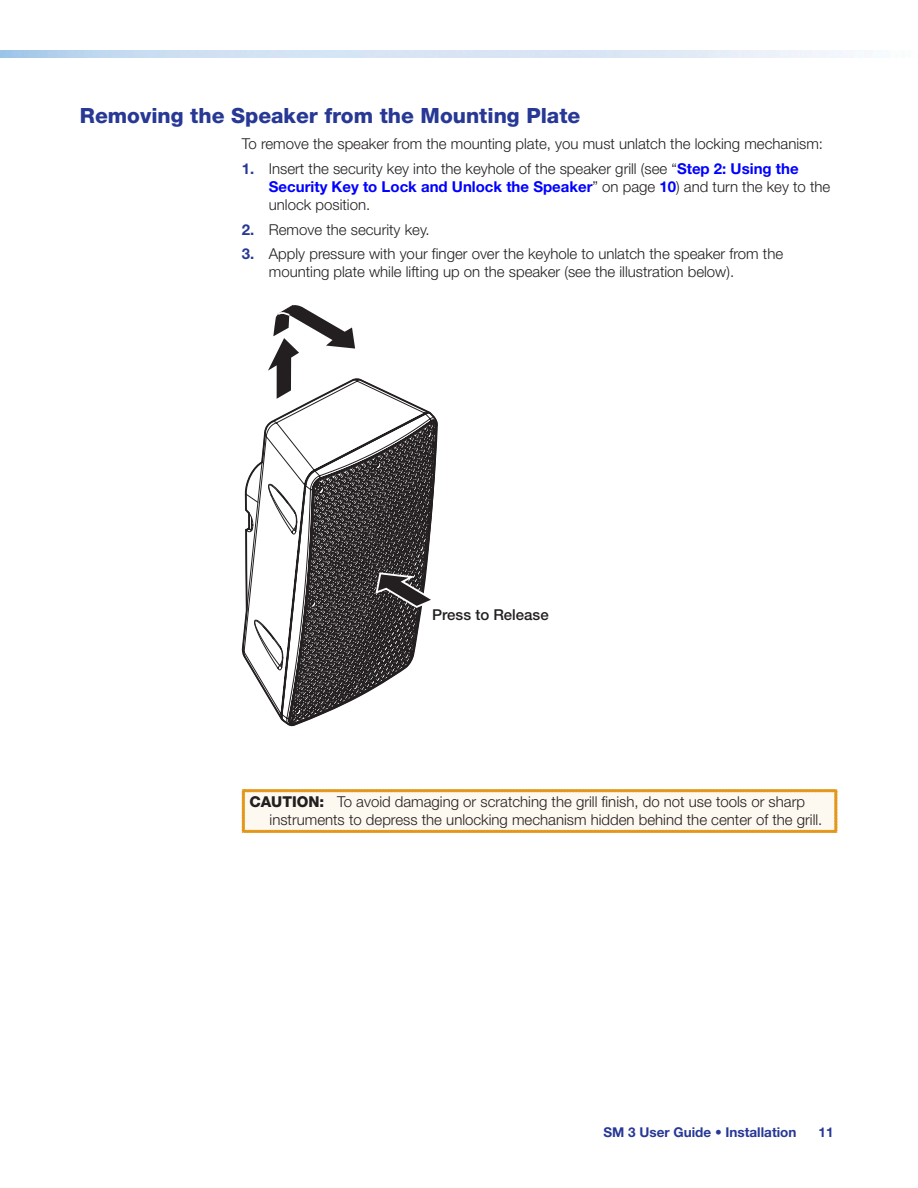
<style>
.page{position:relative;width:918px;height:1188px;background:#fff}
.page>*{position:absolute;margin:0;border:0;box-sizing:border-box;transform-origin:0 0}
.Heading_1{font:800 21px "Helvetica Neue LT Std";color:#273895}
.Numbered_list_1_cont{font:300 15px/18px "Helvetica Neue LT Std";color:#231f20}
.Numbered_list_1_star{font:300 15px/18px "Helvetica Neue LT Std";color:#231f20}
.Caution_Text{font:300 15px/18px "Helvetica Neue LT Std";color:#231f20}
.Body{font:300 15px "Helvetica Neue LT Std";color:#231f20}
.t1{font:500 15px "Helvetica Neue LT Std";color:#231f20}
.t2{font:700 13.5px "Helvetica Neue LT Std";color:#273895}
.s1{font-weight:700;color:#273895}
.s2{font-weight:700;color:#00f}
.s3{font-weight:800}
</style>
<div class="page">
<svg style="left:242px;top:379px;width:190px;height:342px"></svg>
<svg style="left:282px;top:413px;width:155px;height:313px"></svg>
<svg style="left:268px;top:305px;width:87px;height:94px"></svg>
<svg style="left:241px;top:789px;width:597px;height:44px"></svg>
<p class="Heading_1" style="left:80px;top:103px;width:502px">Removing the Speaker from the Mounting Plate</p>
<p class="Body" style="left:242px;top:135px;width:583px">To remove the speaker from the mounting plate, you must unlatch the locking mechanism:</p>
<p class="Numbered_list_1_star" style="left:269px;top:159px;width:563px;text-indent:-27px"><span class="s1">1.</span> Insert the security key into the keyhole of the speaker grill (see “<span class="s2">Step 2: Using the<br>Security Key to Lock and Unlock the Speaker</span>” on page <span class="s2">10</span>) and turn the key to the unlock position.</p>
<p class="Numbered_list_1_cont" style="left:242px;top:220px;width:189px"><span class="s1">2.</span> Remove the security key.</p>
<p class="Numbered_list_1_cont" style="left:269px;top:245px;width:516px;text-indent:-27px"><span class="s1">3.</span> Apply pressure with your finger over the keyhole to unlatch the speaker from the mounting plate while lifting up on the speaker (see the illustration below).</p>
<p class="t1" style="left:432px;top:605px;width:118px">Press to Release</p>
<p class="Caution_Text" style="left:270px;top:793px;width:554px;text-indent:-20px"><span class="s3">CAUTION:</span> To avoid damaging or scratching the grill finish, do not use tools or sharp instruments to depress the unlocking mechanism hidden behind the center of the grill.</p>
<p class="t2" style="left:604px;top:1124px;width:194px">SM 3 User Guide • Installation</p>
<p class="t2" style="left:819px;top:1124px;width:17px">11</p>
</div>
